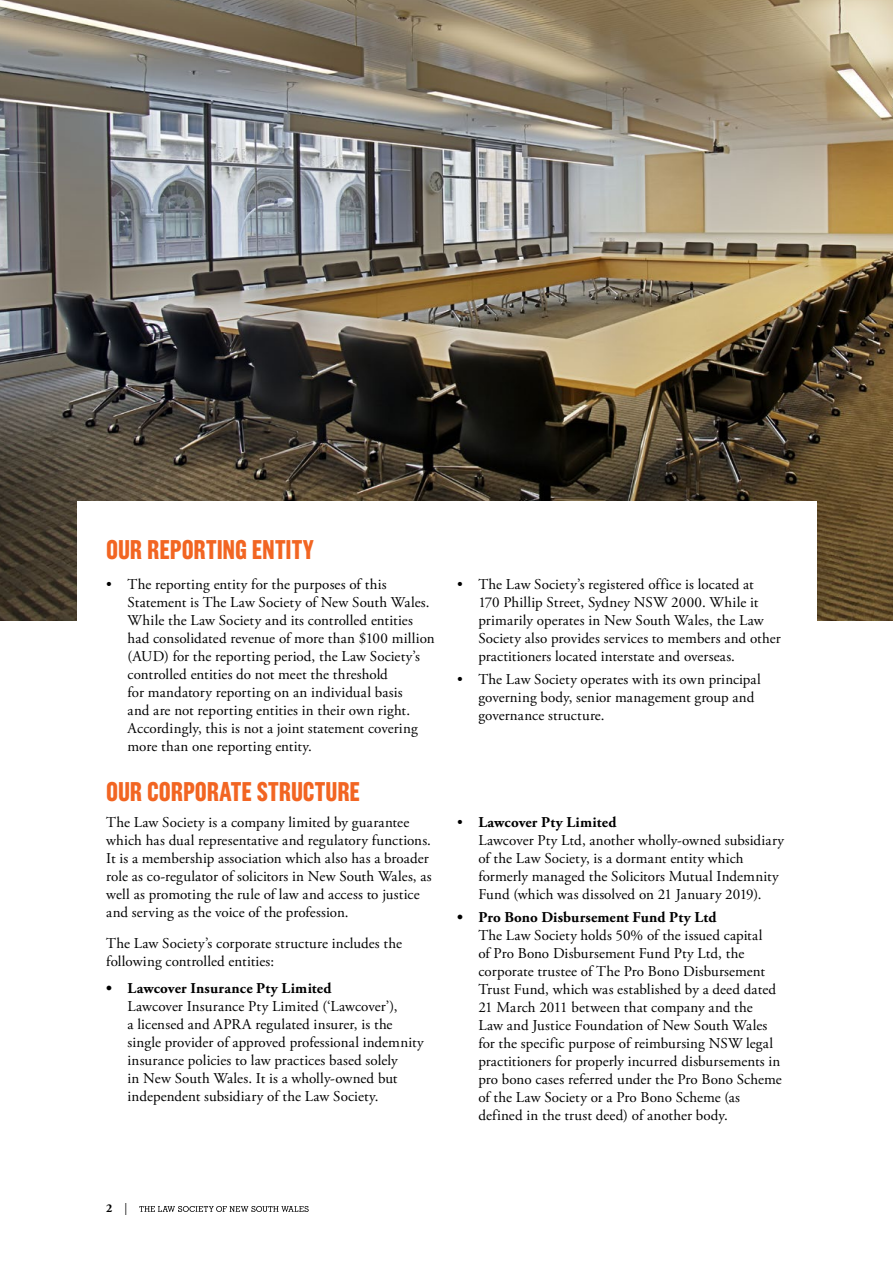
<style>
.page{position:relative;width:893px;height:1263px;background:#fff}
.page>*{position:absolute;margin:0;border:0;box-sizing:border-box;transform-origin:0 0}
.t1{font:700 27px "Grotzec Head Condensed";letter-spacing:-.005em;color:#f26522}
.t2{font:15px/18px "Adobe Garamond Pro";letter-spacing:.005em;color:#000}
.t3{font:700 15px "Adobe Garamond Pro";letter-spacing:.01em;color:#000}
.t4{font:700 12px "Adobe Garamond Pro";color:#000}
.s1{font-weight:700}
.s2{font-weight:400}
</style>
<div class="page">
<svg style="left:139px;top:1206px;width:170px;height:6px"></svg>
<img style="left:0;top:0;width:893px;height:621px">
<div style="left:77px;top:502px;width:739px;height:140px;background:#fff"></div>
<h1 class="t1" style="left:106px;top:534px;width:209px">OUR REPORTING ENTITY</h1>
<p class="t2" style="left:128px;top:576px;width:309px;text-indent:-21px">• The reporting entity for the purposes of this Statement is The Law Society of New South Wales.<br>While the Law Society and its controlled entities had consolidated revenue of more than $100 million (AUD) for the reporting period, the Law Society’s controlled entities do not meet the threshold<br>for mandatory reporting on an individual basis<br>and are not reporting entities in their own right.<br>Accordingly, this is not a joint statement covering more than one reporting entity.</p>
<p class="t2" style="left:478px;top:576px;width:304px;text-indent:-21px">• The Law Society’s registered office is located at<br>170 Phillip Street, Sydney NSW 2000. While it primarily operates in New South Wales, the Law Society also provides services to members and other practitioners located interstate and overseas.</p>
<p class="t2" style="left:478px;top:670px;width:284px;text-indent:-21px">• The Law Society operates with its own principal governing body, senior management group and governance structure.</p>
<h1 class="t1" style="left:106px;top:776px;width:255px">OUR CORPORATE STRUCTURE</h1>
<p class="t2" style="left:106px;top:814px;width:327px">The Law Society is a company limited by guarantee which has dual representative and regulatory functions.<br>It is a membership association which also has a broader role as co-regulator of solicitors in New South Wales, as well as promoting the rule of law and access to justice and serving as the voice of the profession.</p>
<p class="t2" style="left:106px;top:935px;width:297px">The Law Society’s corporate structure includes the following controlled entities:</p>
<p class="t3" style="left:106px;top:979px;width:227px">• Lawcover Insurance Pty Limited</p>
<p class="t2" style="left:128px;top:997px;width:298px">Lawcover Insurance Pty Limited (‘Lawcover’),<br>a licensed and APRA regulated insurer, is the single provider of approved professional indemnity insurance policies to law practices based solely<br>in New South Wales. It is a wholly-owned but independent subsidiary of the Law Society.</p>
<p class="t2" style="left:478px;top:814px;width:307px;text-indent:-21px">• <span class="s1">Lawcover Pty Limited<br></span>Lawcover Pty Ltd, another wholly-owned subsidiary of the Law Society, is a dormant entity which formerly managed the Solicitors Mutual Indemnity Fund (which was dissolved on 21 January 2019).</p>
<p class="t3" style="left:457px;top:908px;width:261px">• Pro Bono Disbursement Fund Pty Ltd</p>
<p class="t2" style="left:478px;top:926px;width:305px">The Law Society holds 50% of the issued capital<br>of Pro Bono Disbursement Fund Pty Ltd, the corporate trustee of The Pro Bono Disbursement Trust Fund, which was established by a deed dated 21 March 2011 between that company and the<br>Law and Justice Foundation of New South Wales for the specific purpose of reimbursing NSW legal practitioners for properly incurred disbursements in pro bono cases referred under the Pro Bono Scheme of the Law Society or a Pro Bono Scheme (as defined in the trust deed) of another body.</p>
<p class="t4" style="left:106px;top:1201px;width:23px">2 <span class="s2">|</span></p>
</div>
